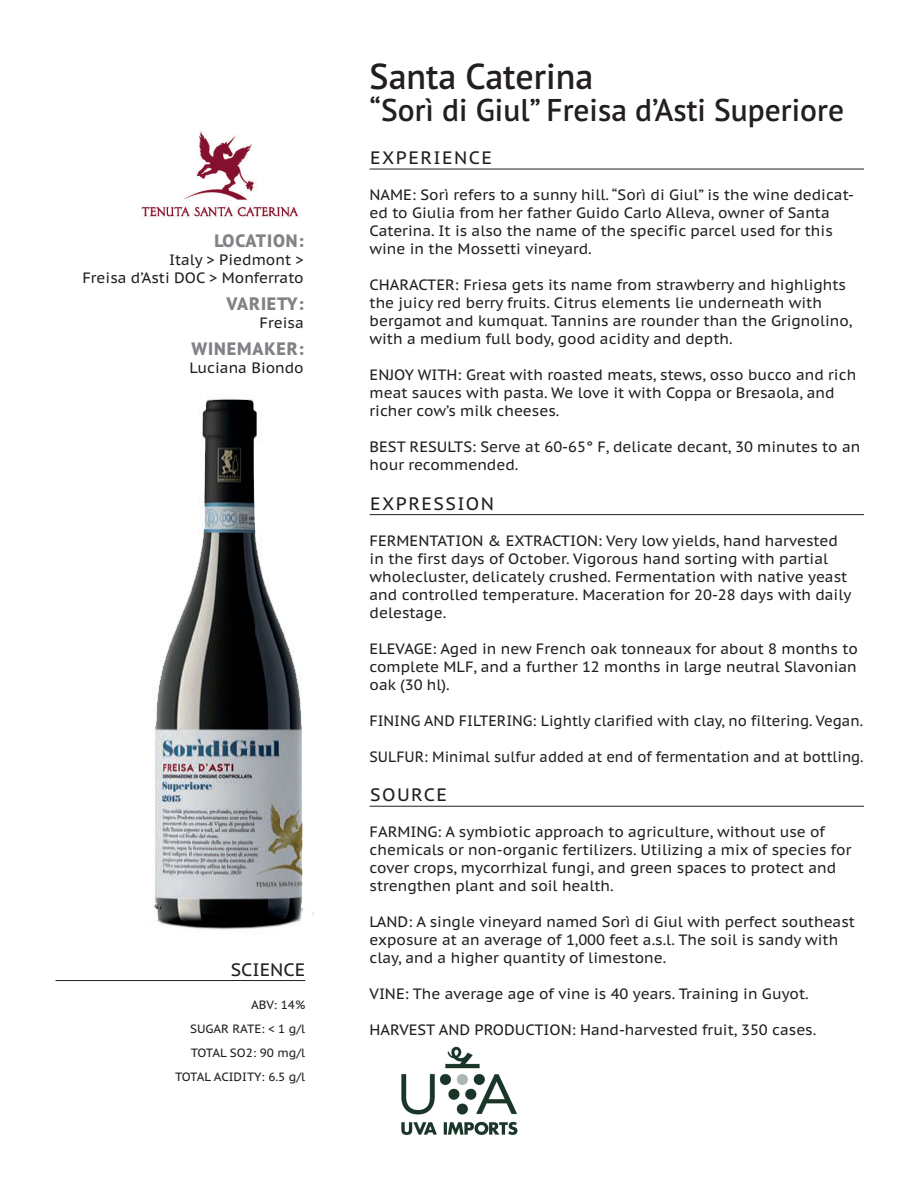
<style>
.page{position:relative;width:918px;height:1188px;background:#fff}
.page>*{position:absolute;margin:0;border:0;box-sizing:border-box;transform-origin:0 0}
.Wine_Name{font:600 36px "PT Sans Pro";color:#231f20}
.Wine_Name-2{font:600 31.5px "PT Sans Pro";color:#231f20}
.Location_Variety{font:800 18px "PT Sans Pro";letter-spacing:.05em;color:#808285}
.Section_Heder{font:18px "PT Sans Pro Caption";letter-spacing:.08em;color:#231f20}
.Section_Heder_Right{font:18px "PT Sans Pro Caption";color:#231f20}
.Category{font:15px/18px "PT Sans Pro Caption";color:#231f20}
.Category-2{font:15px "PT Sans Pro Caption";color:#231f20;scale:.96 1}
.Location_Variety-2{font:15px "PT Sans Pro Caption";color:#231f20}
.Science_Words{font:12px "PT Sans Pro Caption";color:#231f20}
</style>
<div class="page">
<hr style="left:370px;top:169px;width:494px;height:1px;background:#231f20">
<hr style="left:370px;top:514px;width:494px;height:1px;background:#231f20">
<hr style="left:370px;top:806px;width:494px;height:1px;background:#231f20">
<hr style="left:56px;top:980px;width:249px;height:1px;background:#231f20">
<img style="left:401px;top:1046px;width:117px;height:90px">
<img style="left:141px;top:131px;width:158px;height:87px">
<img style="left:153px;top:396px;width:160px;height:534px">
<p class="Location_Variety" style="left:214px;top:229px;width:91px">LOCATION:</p>
<p class="Category" style="left:82px;top:251px;width:223px;text-align:right">Italy &gt; Piedmont &gt;<br>Freisa d’Asti DOC &gt; Monferrato</p>
<p class="Location_Variety" style="left:227px;top:292px;width:79px">VARIETY:</p>
<p class="Location_Variety-2" style="left:260px;top:313px;width:46px">Freisa</p>
<p class="Location_Variety" style="left:192px;top:337px;width:114px">WINEMAKER:</p>
<p class="Category" style="left:189px;top:359px;width:116px">Luciana Biondo</p>
<p class="Section_Heder_Right" style="left:231px;top:958px;width:76px">SCIENCE</p>
<p class="Science_Words" style="left:251px;top:997px;width:56px">ABV: 14%</p>
<p class="Science_Words" style="left:190px;top:1021px;width:117px">SUGAR RATE: &lt; 1 g/l</p>
<p class="Science_Words" style="left:191px;top:1045px;width:116px">TOTAL SO2: 90 mg/l</p>
<p class="Science_Words" style="left:175px;top:1069px;width:132px">TOTAL ACIDITY: 6.5 g/l</p>
<p class="Wine_Name" style="left:370px;top:53px;width:225px">Santa Caterina</p>
<p class="Wine_Name-2" style="left:370px;top:89px;width:476px">“Sorì di Giul” Freisa d’Asti Superiore</p>
<p class="Section_Heder" style="left:370px;top:146px;width:123px">EXPERIENCE</p>
<p class="Category" style="left:370px;top:186px;width:486px">NAME: Sorì refers to a sunny hill. “Sorì di Giul” is the wine dedicat&shy;ed to Giulia from her father Guido Carlo Alleva, owner of Santa</p>
<p class="Category" style="left:370px;top:222px;width:465px">Caterina. It is also the name of the specific parcel used for this wine in the Mossetti vineyard.</p>
<p class="Category" style="left:370px;top:276px;width:484px">CHARACTER: Friesa gets its name from strawberry and highlights the juicy red berry fruits. Citrus elements lie underneath with bergamot and kumquat. Tannins are rounder than the Grignolino, with a medium full body, good acidity and depth.</p>
<p class="Category" style="left:370px;top:366px;width:488px">ENJOY WITH: Great with roasted meats, stews, osso bucco and rich meat sauces with pasta. We love it with Coppa or Bresaola, and richer cow’s milk cheeses.</p>
<p class="Category" style="left:370px;top:438px;width:492px">BEST RESULTS: Serve at 60-65° F, delicate decant, 30 minutes to an hour recommended.</p>
<p class="Section_Heder" style="left:370px;top:492px;width:125px">EXPRESSION</p>
<p class="Category" style="left:370px;top:531px;width:483px">FERMENTATION &amp; EXTRACTION: Very low yields, hand harvested in the first days of October. Vigorous hand sorting with partial wholecluster, delicately crushed. Fermentation with native yeast and controlled temperature. Maceration for 20-28 days with daily delestage.</p>
<p class="Category" style="left:370px;top:639px;width:490px;text-align:justify">ELEVAGE: Aged in new French oak tonneaux for about 8 months to complete MLF, and a further 12 months in large neutral Slavonian oak (30 hl).</p>
<p class="Category" style="left:370px;top:711px;width:495px">FINING AND FILTERING: Lightly clarified with clay, no filtering. Vegan.</p>
<p class="Category-2" style="left:370px;top:747px;width:516px">SULFUR: Minimal sulfur added at end of fermentation and at bottling.</p>
<p class="Section_Heder" style="left:370px;top:783px;width:78px">SOURCE</p>
<p class="Category" style="left:370px;top:823px;width:483px">FARMING: A symbiotic approach to agriculture, without use of chemicals or non-organic fertilizers. Utilizing a mix of species for cover crops, mycorrhizal fungi, and green spaces to protect and strengthen plant and soil health.</p>
<p class="Category" style="left:370px;top:913px;width:487px">LAND: A single vineyard named Sorì di Giul with perfect southeast exposure at an average of 1,000 feet a.s.l. The soil is sandy with clay, and a higher quantity of limestone.</p>
<p class="Category" style="left:370px;top:985px;width:441px">VINE: The average age of vine is 40 years. Training in Guyot.</p>
<p class="Category" style="left:370px;top:1021px;width:448px">HARVEST AND PRODUCTION: Hand-harvested fruit, 350 cases.</p>
</div>
